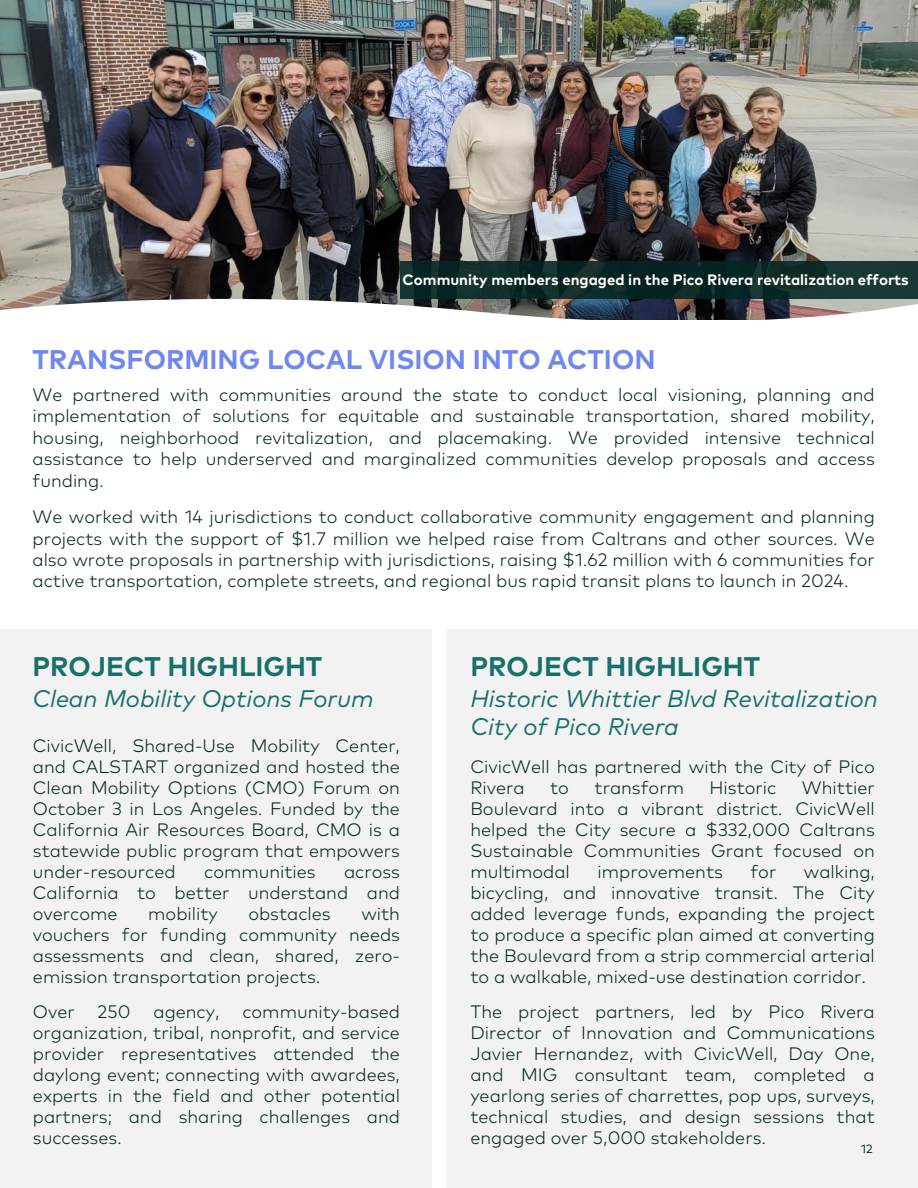
<style>
.page{position:relative;width:918px;height:1188px;background:#fff}
.page>*{position:absolute;margin:0;border:0;box-sizing:border-box;transform-origin:0 0}
.t1{font:700 27px "Mark Pro";color:#7087f2}
.t2{font:700 27px "Mark Pro";color:#177069}
.t3{font:italic 24px/28.2px "Mark Pro";color:#177069}
.t4{font:300 18px/21px "Mark Pro";color:#032624;text-align:justify}
.t5{font:700 15px "Mark Pro";color:#fff}
.t6{font:12px "Mark Pro";color:#032624}
</style>
<div class="page">
<img style="left:0;top:0;width:918px;height:289px">
<div style="left:447px;top:629px;width:471px;height:559px;background:#f2f2f2"></div>
<div style="left:0;top:629px;width:432px;height:559px;background:#f2f2f2"></div>
<img style="left:0;top:289px;width:918px;height:31px">
<div style="left:400px;top:261px;width:518px;height:38px;background:linear-gradient(to bottom,#0d2a28,#0f2e2c)"></div>
<p class="t5" style="left:403px;top:273px;width:508px">Community members engaged in the Pico Rivera revitalization efforts</p>
<h1 class="t1" style="left:32px;top:348px;width:625px">TRANSFORMING LOCAL VISION INTO ACTION</h1>
<p class="t4" style="left:32px;top:385px;width:844px">We partnered with communities around the state to conduct local visioning, planning and implementation of solutions for equitable and sustainable transportation, shared mobility, housing, neighborhood revitalization, and placemaking. We provided intensive technical assistance to help underserved and marginalized communities develop proposals and access funding.</p>
<p class="t4" style="left:32px;top:507px;width:844px">We worked with 14 jurisdictions to conduct collaborative community engagement and planning projects with the support of $1.7 million we helped raise from Caltrans and other sources. We also wrote proposals in partnership with jurisdictions, raising $1.62 million with 6 communities for active transportation, complete streets, and regional bus rapid transit plans to launch in 2024.</p>
<h1 class="t2" style="left:32px;top:655px;width:291px">PROJECT HIGHLIGHT</h1>
<h2 class="t3" style="left:32px;top:686px;width:343px">Clean Mobility Options Forum</h2>
<p class="t4" style="left:33px;top:736px;width:369px">CivicWell, Shared-Use Mobility Center, and CALSTART organized and hosted the Clean Mobility Options (CMO) Forum on October 3 in Los Angeles. Funded by the California Air Resources Board, CMO is a statewide public program that empowers under-resourced</p>
<p class="t4" style="left:204px;top:862px;width:113px">communities</p>
<p class="t4" style="left:33px;top:862px;width:369px;text-indent:311px">across California to better understand and overcome</p>
<p class="t4" style="left:33px;top:904px;width:369px;text-indent:328px">with vouchers for funding community needs assessments and clean, shared, zero&shy;emission transportation projects.</p>
<p class="t4" style="left:33px;top:1002px;width:43px">Over</p>
<p class="t4" style="left:98px;top:1002px;width:34px">250</p>
<p class="t4" style="left:153px;top:1002px;width:67px">agency,</p>
<p class="t4" style="left:148px;top:904px;width:71px">mobility</p>
<p class="t4" style="left:248px;top:904px;width:84px">obstacles</p>
<p class="t4" style="left:33px;top:1002px;width:369px;text-indent:209px">community-based organization, tribal, nonprofit, and service provider representatives attended the daylong event; connecting with awardees, experts in the field and other potential partners; and sharing challenges and successes.</p>
<h1 class="t2" style="left:470px;top:655px;width:291px">PROJECT HIGHLIGHT</h1>
<h2 class="t3" style="left:470px;top:686px;width:409px">Historic Whittier Blvd Revitalization<br>City of Pico Rivera</h2>
<p class="t4" style="left:470px;top:757px;width:406px">CivicWell has partnered with the City of Pico<br>Rivera</p>
<p class="t4" style="left:550px;top:778px;width:20px">to</p>
<p class="t4" style="left:595px;top:778px;width:91px">transform</p>
<p class="t4" style="left:710px;top:778px;width:68px">Historic</p>
<p class="t4" style="left:470px;top:778px;width:406px;text-indent:332px">Whittier Boulevard into a vibrant district. CivicWell helped the City secure a $332,000 Caltrans Sustainable Communities Grant focused on multimodal</p>
<p class="t4" style="left:597px;top:862px;width:127px">improvements</p>
<p class="t4" style="left:750px;top:862px;width:27px">for</p>
<p class="t4" style="left:470px;top:862px;width:406px;text-indent:333px">walking, bicycling, and innovative transit. The City added leverage funds, expanding the project to produce a specific plan aimed at converting the Boulevard from a strip commercial arterial to a walkable, mixed-use destination corridor.</p>
<p class="t4" style="left:470px;top:1002px;width:406px">The project partners, led by Pico Rivera Director of Innovation and Communications Javier Hernandez, with CivicWell, Day One, and MIG consultant team, completed a yearlong series of charrettes, pop ups, surveys, technical studies, and design sessions that engaged over 5,000 stakeholders.</p>
<p class="t6" style="left:861px;top:1143px;width:13px">12</p>
</div>
